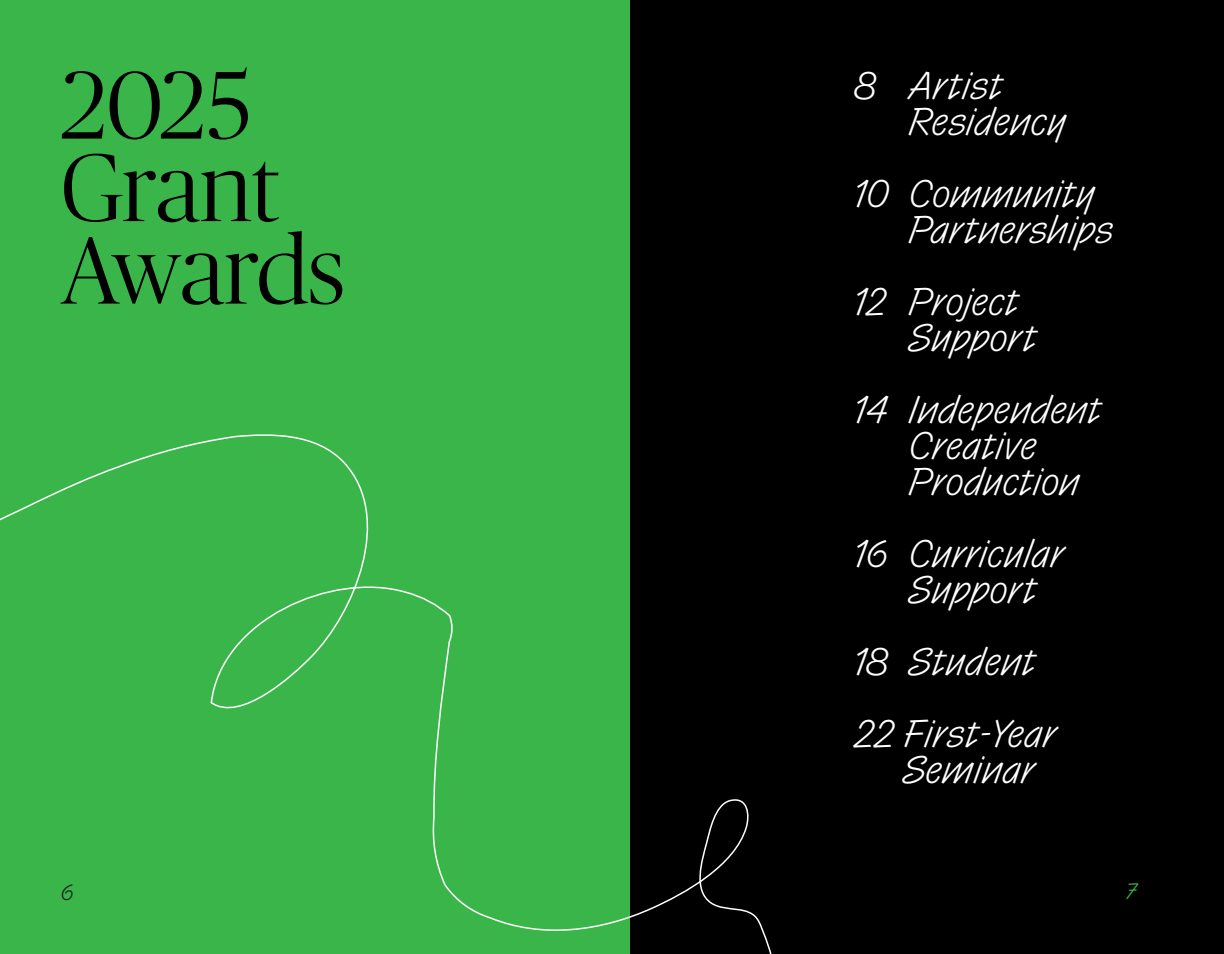
<style>
.page{position:relative;width:1224px;height:954px;background:#fff}
.page>*{position:absolute;margin:0;border:0;box-sizing:border-box;transform-origin:0 0}
.t1{font:300 96px "Publico Banner Trial";color:#000}
.Chapter{font:300 36px/36px "Control Cursive Trial";color:#fff}
.t2{font:21px "Control Cursive Trial Light TNT";color:#231f20}
.t3{font:21px "Control Cursive Trial Light TNT";color:#3ab54a}
</style>
<div class="page">
<div style="left:594px;top:0;width:630px;height:954px;background:#000"></div>
<div style="left:0;top:0;width:630px;height:954px;background:#3ab54a"></div>
<svg style="left:0;top:434px;width:772px;height:520px"></svg>
<p class="t1" style="left:62px;top:66px;width:191px">2025</p>
<p class="t1" style="left:62px;top:149px;width:220px">Grant</p>
<p class="t1" style="left:62px;top:231px;width:285px">Awards</p>
<p class="Chapter" style="left:908px;top:65px;width:160px;text-indent:-54px">8 Artist<br>Residency</p>
<p class="Chapter" style="left:908px;top:173px;width:207px;text-indent:-54px">10 Community<br>Partnerships</p>
<p class="Chapter" style="left:908px;top:281px;width:130px;text-indent:-54px">12 Project<br>Support</p>
<p class="Chapter" style="left:908px;top:389px;width:195px;text-indent:-54px">14 Independent<br>Creative<br>Production</p>
<p class="Chapter" style="left:908px;top:533px;width:158px;text-indent:-54px">16 Curricular<br>Support</p>
<p class="Chapter" style="left:854px;top:641px;width:183px">18 Student</p>
<p class="Chapter" style="left:902px;top:713px;width:156px;text-indent:-48px">22 First-Year<br>Seminar</p>
<p class="t2" style="left:61px;top:877px;width:13px">6</p>
<p class="t3" style="left:1125px;top:877px;width:12px">7</p>
</div>
